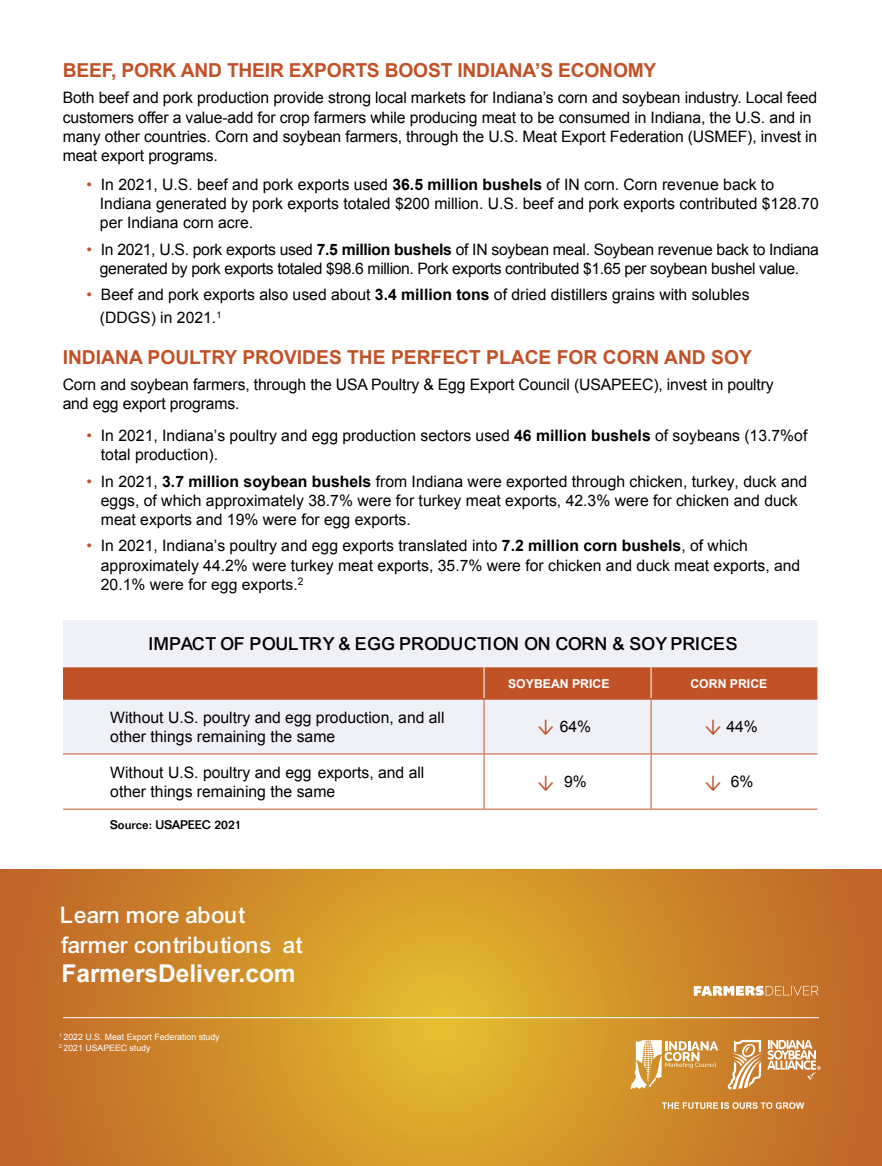
<style>
.page{position:relative;width:882px;height:1166px;background:#fff}
.page>*{position:absolute;margin:0;border:0;box-sizing:border-box;transform-origin:0 0}
.t1{font:26.25px "Minion Pro";color:#c15228}
.t2{font:24.5px/30.1px "Arial Mdm";color:#fff}
.t3{font:700 24.5px "Arial";color:#fff}
.t4{font:700 19.25px "Arial";color:#c15228}
.t5{font:19.25px "Arial Mdm";color:#000}
.t6{font:15.75px/19.2px "Arial";color:#000}
.t7{font:15.75px/19.2px "Arial";letter-spacing:-.025em;color:#000;text-align:center}
.t8{font:700 12.25px "Arial";color:#fff}
.t9{font:500 12.25px "Folio Std";color:#000}
.t10{font:8.75px/10.5px "Arial";color:#fff}
.s1{color:#c15228}
.s2{font-weight:700}
</style>
<div class="page">
<svg style="left:0;top:869px;width:882px;height:297px;background:#cf8b2a"></svg>
<hr style="left:63px;top:1017px;width:756px;height:1px;background:#fff">
<div style="left:63px;top:620px;width:754px;height:133px;background:#eff1f7"></div>
<div style="left:63px;top:667px;width:754px;height:31px;background:#c15228"></div>
<svg style="left:63px;top:809px;width:754px;height:1px"></svg>
<hr style="left:484px;top:699px;width:1px;height:54px;background:#c15228">
<hr style="left:651px;top:699px;width:1px;height:54px;background:#c15228">
<hr style="left:484px;top:754px;width:1px;height:54px;background:#c15228">
<hr style="left:651px;top:754px;width:1px;height:54px;background:#c15228">
<hr style="left:63px;top:808px;width:421px;height:1px;background:#c15228">
<hr style="left:484px;top:808px;width:167px;height:1px;background:#c15228">
<hr style="left:651px;top:808px;width:166px;height:1px;background:#c15228">
<hr style="left:484px;top:667px;width:1px;height:31px;background:#fff">
<hr style="left:651px;top:667px;width:1px;height:31px;background:#fff">
<hr style="left:63px;top:698px;width:421px;height:1px;background:#c15228">
<hr style="left:484px;top:698px;width:167px;height:1px;background:#c15228">
<hr style="left:651px;top:698px;width:166px;height:1px;background:#c15228">
<hr style="left:63px;top:753px;width:421px;height:1px;background:#c15228">
<hr style="left:484px;top:753px;width:167px;height:1px;background:#c15228">
<hr style="left:651px;top:753px;width:166px;height:1px;background:#c15228">
<svg style="left:694px;top:985px;width:124px;height:10px"></svg>
<svg style="left:727px;top:1039px;width:94px;height:50px"></svg>
<svg style="left:630px;top:1040px;width:88px;height:49px"></svg>
<svg style="left:662px;top:1102px;width:142px;height:6px"></svg>
<p class="t4" style="left:63px;top:59px;width:595px">BEEF, PORK AND THEIR EXPORTS BOOST INDIANA’S ECONOMY</p>
<p class="t6" style="left:63px;top:88px;width:756px">Both beef and pork production provide strong local markets for Indiana’s corn and soybean industry. Local feed customers offer a value-add for crop farmers while producing meat to be consumed in Indiana, the U.S. and in many other countries. Corn and soybean farmers, through the U.S. Meat Export Federation (USMEF), invest in meat export programs.</p>
<p class="t6" style="left:100px;top:175px;width:720px;text-indent:-13px"><span class="s1">•</span> In 2021, U.S. beef and pork exports used <span class="s2">36.5 million bushels</span> of IN corn. Corn revenue back to<br>Indiana generated by pork exports totaled $200 million. U.S. beef and pork exports contributed $128.70 per Indiana corn acre.</p>
<p class="t7" style="left:87px;top:239px;width:734px"><span class="s1">•</span> In 2021, U.S. pork exports used <span class="s2">7.5 million bushels</span> of IN soybean meal. Soybean revenue back to Indiana generated by pork exports totaled $98.6 million. Pork exports contributed $1.65 per soybean bushel value.</p>
<p class="t6" style="left:100px;top:283px;width:651px;line-height:22.8px;text-indent:-13px"><span class="s1">•</span> Beef and pork exports also used about <span class="s2">3.4 million tons</span> of dried distillers grains with solubles (DDGS) in 2021.<sup>1</sup></p>
<p class="t4" style="left:63px;top:345px;width:691px">INDIANA POULTRY PROVIDES THE PERFECT PLACE FOR CORN AND SOY</p>
<p class="t6" style="left:63px;top:375px;width:713px">Corn and soybean farmers, through the USA Poultry &amp; Egg Export Council (USAPEEC), invest in poultry and egg export programs.</p>
<p class="t6" style="left:101px;top:426px;width:708px;text-indent:-14px"><span class="s1">•</span> In 2021, Indiana’s poultry and egg production sectors used <span class="s2">46 million bushels</span> of soybeans (13.7%of total production).</p>
<p class="t6" style="left:101px;top:471px;width:708px;text-indent:-14px"><span class="s1">•</span> In 2021, <span class="s2">3.7 million soybean bushels</span> from Indiana were exported through chicken, turkey, duck and eggs, of which approximately 38.7% were for turkey meat exports, 42.3% were for chicken and duck meat exports and 19% were for egg exports.</p>
<p class="t6" style="left:101px;top:536px;width:701px;text-indent:-14px"><span class="s1">•</span> In 2021, Indiana’s poultry and egg exports translated into <span class="s2">7.2 million corn bushels</span>, of which approximately 44.2% were turkey meat exports, 35.7% were for chicken and duck meat exports, and<br>20.1% were for egg exports.<sup>2</sup></p>
<p class="t5" style="left:150px;top:633px;width:590px">IMPACT OF POULTRY &amp; EGG PRODUCTION ON CORN &amp; SOY PRICES</p>
<p class="t8" style="left:508px;top:676px;width:103px">SOYBEAN PRICE</p>
<p class="t8" style="left:690px;top:676px;width:78px">CORN PRICE</p>
<p class="t6" style="left:110px;top:707px;width:336px">Without U.S. poultry and egg production, and all other things remaining the same</p>
<p class="t6" style="left:560px;top:717px;width:33px">64%</p>
<p class="t6" style="left:726px;top:717px;width:33px">44%</p>
<p class="t6" style="left:110px;top:762px;width:316px">Without U.S. poultry and egg exports, and all other things remaining the same</p>
<p class="t6" style="left:564px;top:772px;width:24px">9%</p>
<p class="t6" style="left:731px;top:772px;width:24px">6%</p>
<p class="t9" style="left:110px;top:817px;width:133px">Source: USAPEEC 2021</p>
<h1 class="t1" style="left:527px;top:735px;width:19px;rotate:-90deg">←</h1>
<h1 class="t1" style="left:694px;top:735px;width:19px;rotate:-90deg">←</h1>
<h1 class="t1" style="left:527px;top:791px;width:19px;rotate:-90deg">←</h1>
<h1 class="t1" style="left:694px;top:791px;width:19px;rotate:-90deg">←</h1>
<h2 class="t2" style="left:62px;top:899px;width:243px">Learn more about farmer contributions at</h2>
<h2 class="t3" style="left:62px;top:958px;width:236px">FarmersDeliver.com</h2>
<p class="t10" style="left:59px;top:1031px;width:162px"><sup>1</sup> 2022 U.S. Meat Export Federation study<br><sup>2</sup> 2021 USAPEEC study</p>
</div>
